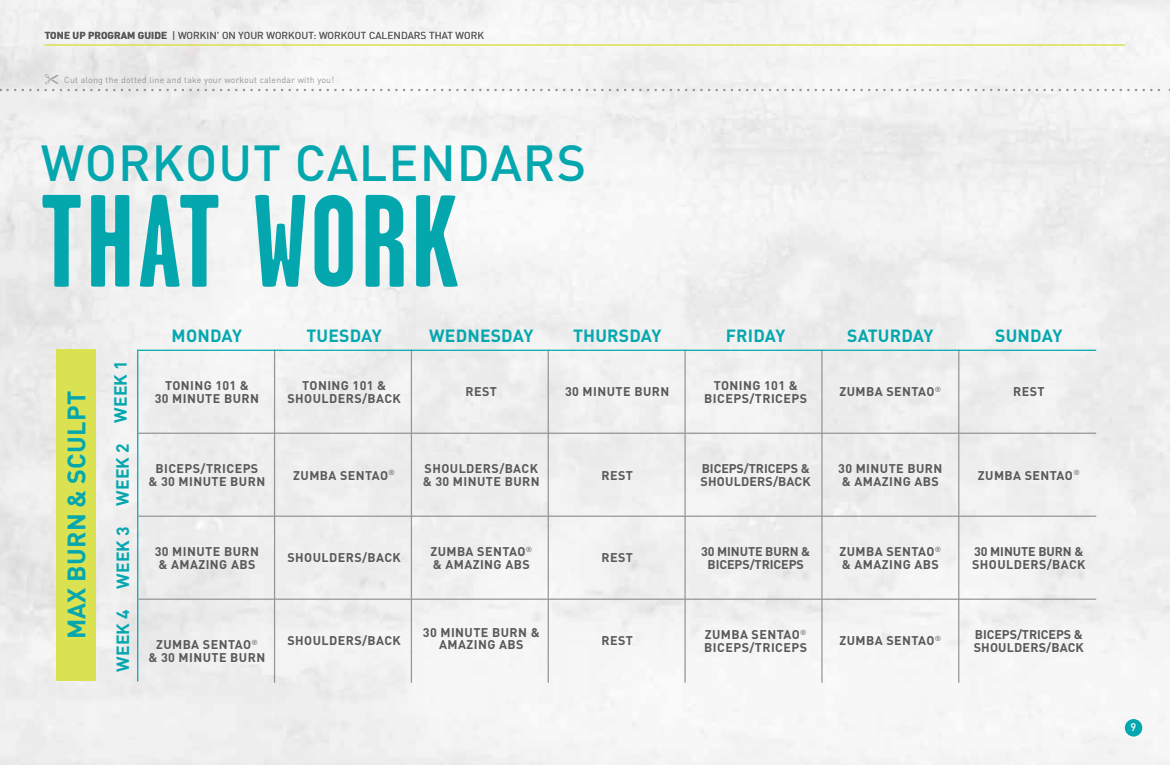
<style>
.page{position:relative;width:1170px;height:765px;background:#f1f1f1}
.page>*{position:absolute;margin:0;border:0;box-sizing:border-box;transform-origin:0 0}
.t1{font:700 131.25px "Garage Gothic";letter-spacing:.025em;color:#05a7af}
.t2{font:500 50px "DIN Pro";letter-spacing:.02em;color:#05a7af}
.t3{font:700 25px "DIN Pro";letter-spacing:.01em;color:#05a7af}
.t4{font:700 17.5px "DIN Pro";letter-spacing:.01em;color:#05a7af}
.t5{font:700 12.5px/12.5px "DIN Pro";letter-spacing:.035em;color:#58595b}
.t6{font:700 12.5px/12.5px "DIN Pro";color:#58595b}
.t7{font:700 12.5px/12.5px "DIN Pro";letter-spacing:-.005em;color:#58595b;text-align:center}
.t8{font:500 11px "DIN";color:#fff}
.t9{font:10px "DIN Pro";letter-spacing:.01em;color:#58595b}
.t10{font:8.75px "DIN Pro";letter-spacing:.025em;color:#939598}
.t11{font:7.25px "DIN Pro";color:#58595b}
.s1{font-weight:700}
</style>
<div class="page">
<div style="left:1125px;top:719px;width:17px;height:18px;background:#05a7af;border-radius:50%"></div>
<hr style="left:45px;top:45px;width:1080px;height:1px;background:#dae252">
<hr style="left:138px;top:433px;width:958px;height:1px;background:#939598">
<hr style="left:137px;top:350px;width:1px;height:332px;background:#05a7af">
<hr style="left:138px;top:516px;width:958px;height:1px;background:#939598">
<hr style="left:274px;top:350px;width:1px;height:333px;background:#939598">
<hr style="left:411px;top:350px;width:1px;height:333px;background:#939598">
<hr style="left:548px;top:350px;width:1px;height:333px;background:#939598">
<hr style="left:684px;top:350px;width:2px;height:333px;background:#939598">
<hr style="left:821px;top:350px;width:2px;height:333px;background:#939598">
<hr style="left:958px;top:350px;width:1px;height:333px;background:#939598">
<hr style="left:138px;top:599px;width:958px;height:1px;background:#939598">
<div style="left:56px;top:350px;width:39px;height:331px;background:#dae252"></div>
<hr style="left:137px;top:350px;width:959px;height:1px;background:#05a7af">
<svg style="left:8px;top:74px;width:1162px;height:17px"></svg>
<p class="t9" style="left:45px;top:27px;width:441px"><span class="s1">TONE UP PROGRAM GUIDE</span> | WORKIN' ON YOUR WORKOUT: WORKOUT CALENDARS THAT WORK</p>
<p class="t10" style="left:64px;top:73px;width:271px">Cut along the dotted line and take your workout calendar with you!</p>
<h2 class="t2" style="left:41px;top:122px;width:547px">WORKOUT CALENDARS</h2>
<h1 class="t1" style="left:40px;top:161px;width:421px">THAT WORK</h1>
<h3 class="t3" style="left:56px;top:639px;width:250px;rotate:-90deg">MAX BURN &amp; SCULPT</h3>
<h3 class="t4" style="left:106px;top:423px;width:64px;rotate:-90deg">WEEK 1</h3>
<h3 class="t4" style="left:108px;top:589px;width:147px;rotate:-90deg">WEEK 3 WEEK 2</h3>
<h3 class="t4" style="left:108px;top:672px;width:64px;rotate:-90deg">WEEK 4</h3>
<h3 class="t4" style="left:172px;top:321px;width:72px">MONDAY</h3>
<h3 class="t4" style="left:306px;top:321px;width:77px">TUESDAY</h3>
<h3 class="t4" style="left:429px;top:321px;width:106px">WEDNESDAY</h3>
<h3 class="t4" style="left:573px;top:321px;width:90px">THURSDAY</h3>
<h3 class="t4" style="left:726px;top:321px;width:61px">FRIDAY</h3>
<h3 class="t4" style="left:847px;top:321px;width:88px">SATURDAY</h3>
<h3 class="t4" style="left:995px;top:321px;width:69px">SUNDAY</h3>
<p class="t5" style="left:165px;top:378px;width:85px">TONING 101 &amp;</p>
<p class="t11" style="left:935px;top:384px;width:8px">®</p>
<p class="t5" style="left:155px;top:390px;width:106px">30 MINUTE BURN</p>
<p class="t5" style="left:287px;top:378px;width:115px;text-align:center">TONING 101 &amp;<br>SHOULDERS/BACK</p>
<p class="t5" style="left:565px;top:384px;width:106px">30 MINUTE BURN</p>
<p class="t5" style="left:704px;top:378px;width:104px;text-align:center">TONING 101 &amp;<br>BICEPS/TRICEPS</p>
<p class="t5" style="left:840px;top:384px;width:96px">ZUMBA SENTAO</p>
<p class="t5" style="left:466px;top:384px;width:33px">REST</p>
<p class="t5" style="left:1013px;top:384px;width:33px">REST</p>
<p class="t5" style="left:149px;top:461px;width:118px;text-align:center">BICEPS/TRICEPS<br>&amp; 30 MINUTE BURN</p>
<p class="t5" style="left:838px;top:461px;width:106px">30 MINUTE BURN &amp; AMAZING ABS</p>
<p class="t5" style="left:978px;top:467px;width:96px">ZUMBA SENTAO</p>
<p class="t5" style="left:293px;top:467px;width:103px">ZUMBA SENTAO<sup>®</sup></p>
<p class="t5" style="left:601px;top:467px;width:33px">REST</p>
<p class="t6" style="left:701px;top:461px;width:112px">BICEPS/TRICEPS &amp;<br>SHOULDERS/BACK</p>
<p class="t5" style="left:425px;top:461px;width:115px">SHOULDERS/BACK</p>
<p class="t11" style="left:1073px;top:467px;width:8px">®</p>
<p class="t5" style="left:423px;top:474px;width:118px">&amp; 30 MINUTE BURN</p>
<p class="t5" style="left:155px;top:544px;width:106px">30 MINUTE BURN &amp; AMAZING ABS</p>
<p class="t5" style="left:840px;top:544px;width:103px">ZUMBA SENTAO<sup>® </sup>&amp; AMAZING ABS</p>
<p class="t5" style="left:972px;top:544px;width:115px">30 MINUTE BURN &amp;<br>SHOULDERS/BACK</p>
<p class="t5" style="left:430px;top:544px;width:103px">ZUMBA SENTAO<sup>® </sup>&amp; AMAZING ABS</p>
<p class="t5" style="left:287px;top:550px;width:115px">SHOULDERS/BACK</p>
<p class="t5" style="left:601px;top:550px;width:33px">REST</p>
<p class="t7" style="left:701px;top:544px;width:111px">30 MINUTE BURN &amp;<br>BICEPS/TRICEPS</p>
<p class="t5" style="left:423px;top:625px;width:118px;text-align:center">30 MINUTE BURN &amp;<br>AMAZING ABS</p>
<p class="t5" style="left:149px;top:637px;width:118px;text-align:center">ZUMBA SENTAO<sup>®<br></sup>&amp; 30 MINUTE BURN</p>
<p class="t6" style="left:974px;top:627px;width:112px">BICEPS/TRICEPS &amp;<br>SHOULDERS/BACK</p>
<p class="t5" style="left:287px;top:633px;width:115px">SHOULDERS/BACK</p>
<p class="t5" style="left:601px;top:633px;width:33px">REST</p>
<p class="t5" style="left:704px;top:627px;width:104px">ZUMBA SENTAO<sup>®<br></sup>BICEPS/TRICEPS</p>
<p class="t5" style="left:840px;top:633px;width:103px">ZUMBA SENTAO<sup>®</sup></p>
<p class="t8" style="left:1130px;top:720px;width:7px">9</p>
</div>
